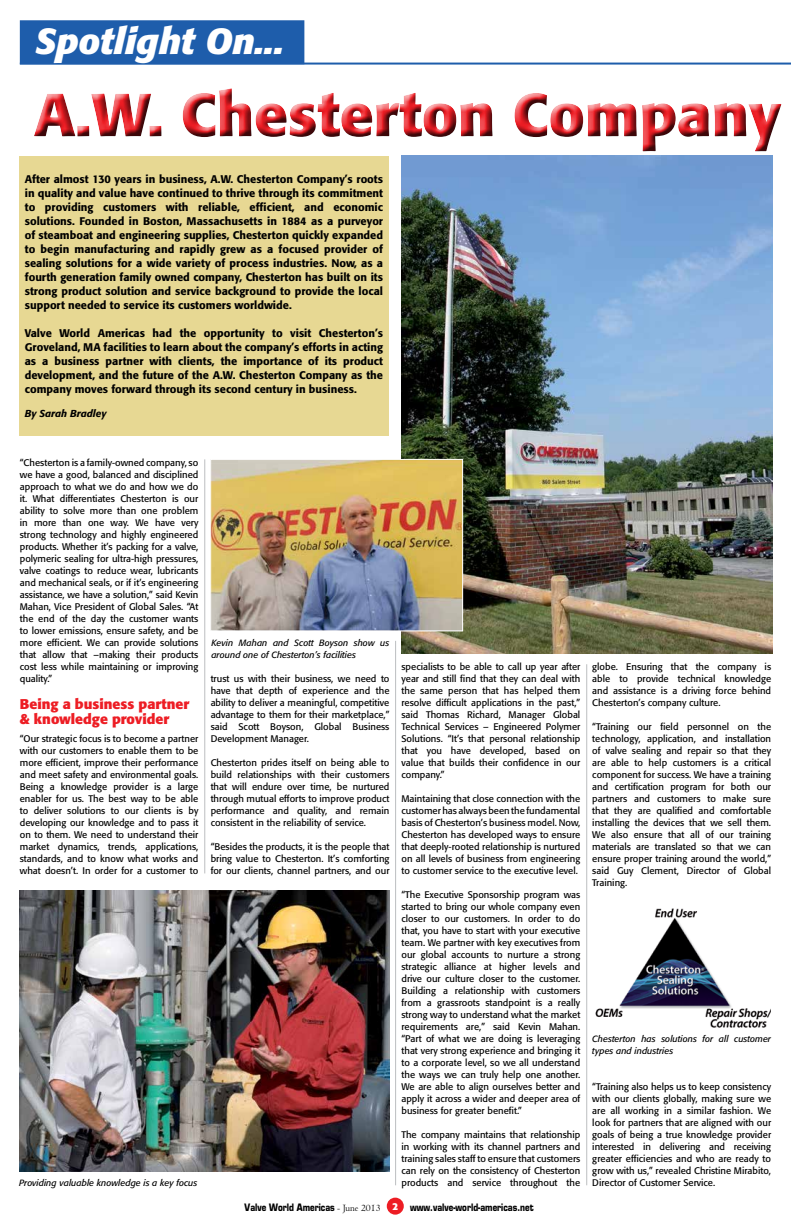
<style>
.page{position:relative;width:791px;height:1225px;background:#fff}
.page>*{position:absolute;margin:0;border:0;box-sizing:border-box;transform-origin:0 0}
.t1{font:700 60px "Formata";letter-spacing:-.005em;color:#ed1d24}
.t2{font:italic 700 36px "Formata";color:#fff}
.t3{font:700 14px/15px "Formata";color:#ed1d24}
.t4{font:500 11px/14px "Formata";color:#000;text-align:justify}
.t5{font:700 10px "Eurostile";color:#000;scale:.8 1}
.t6{font:italic 500 10px "Formata";color:#000}
.t7{font:9.5px/12px "Formata";color:#000;text-align:justify}
.t8{font:italic 9px/12px "Formata";color:#000}
.s1{font-family:"Centaur";font-weight:400}
.s2{font-family:"Formata";color:#fff}
</style>
<div class="page">
<hr style="left:20px;top:63px;width:771px;height:2px;background:#1e5dab">
<div style="left:20px;top:20px;width:284px;height:44px;background:#1e5dab"></div>
<hr style="left:204px;top:459px;width:1px;height:414px;background:#bcbec0">
<hr style="left:395px;top:641px;width:1px;height:544px;background:#bcbec0">
<hr style="left:586px;top:664px;width:1px;height:521px;background:#bcbec0">
<div style="left:387px;top:1197px;width:17px;height:17px;background:#ed1d24;border-radius:50%"></div>
<div style="left:19px;top:156px;width:370px;height:279px;background:#e7d893"></div>
<div style="left:28px;top:84px;width:763px;height:68px;background:#000;opacity:.75"></div>
<img style="left:20px;top:890px;width:369px;height:281px">
<img style="left:595px;top:908px;width:176px;height:120px">
<img style="left:402px;top:156px;width:370px;height:497px">
<img style="left:212px;top:461px;width:249px;height:168px">
<div style="left:210px;top:459px;width:253px;height:172px;border:1px solid #fff"></div>
<h2 class="t2" style="left:35px;top:19px;width:251px">Spotlight On...</h2>
<h1 class="t1" style="left:34px;top:77px;width:749px">A.W. Chesterton Company</h1>
<p class="t4" style="left:25px;top:172px;width:360px">After almost 130 years in business, A.W. Chesterton Company’s roots in quality and value have continued to thrive through its commitment to providing customers with reliable, efficient, and economic solutions. Founded in Boston, Massachusetts in 1884 as a purveyor of steamboat and engineering supplies, Chesterton quickly expanded to begin manufacturing and rapidly grew as a focused provider of sealing solutions for a wide variety of process industries. Now, as a fourth generation family owned company, Chesterton has built on its strong product solution and service background to provide the local support needed to service its customers worldwide.</p>
<p class="t4" style="left:25px;top:326px;width:360px">Valve World Americas had the opportunity to visit Chesterton’s Groveland, MA facilities to learn about the company’s efforts in acting as a business partner with clients, the importance of its product development, and the future of the A.W. Chesterton Company as the company moves forward through its second century in business.</p>
<p class="t6" style="left:25px;top:407px;width:83px">By Sarah Bradley</p>
<p class="t7" style="left:20px;top:457px;width:180px">“Chesterton is a family-owned company, so we have a good, balanced and disciplined approach to what we do and how we do it. What differentiates Chesterton is our ability to solve more than one problem in more than one way. We have very strong technology and highly engineered products. Whether it’s packing for a valve, polymeric sealing for ultra-high pressures, valve coatings to reduce wear, lubricants and mechanical seals, or if it’s engineering assistance, we have a solution,” said Kevin Mahan, Vice President of Global Sales. “At the end of the day the customer wants to lower emissions, ensure safety, and be more efficient. We can provide solutions that allow that –making their products cost less while maintaining or improving quality.”</p>
<h3 class="t3" style="left:20px;top:696px;width:171px">Being a business partner &amp; knowledge provider</h3>
<p class="t7" style="left:20px;top:733px;width:180px">“Our strategic focus is to become a partner with our customers to enable them to be more efficient, improve their performance and meet safety and environmental goals.<br>Being a knowledge provider is a large enabler for us. The best way to be able to deliver solutions to our clients is by developing our knowledge and to pass it on to them. We need to understand their market dynamics, trends, applications, standards, and to know what works and what doesn’t. In order for a customer to</p>
<p class="t8" style="left:19px;top:1177px;width:180px">Providing valuable knowledge is a key focus</p>
<p class="t8" style="left:211px;top:637px;width:180px">Kevin Mahan and Scott Boyson show us around one of Chesterton’s facilities</p>
<p class="t7" style="left:211px;top:673px;width:180px">trust us with their business, we need to have that depth of experience and the ability to deliver a meaningful, competitive advantage to them for their marketplace,” said Scott Boyson, Global Business Development Manager.</p>
<p class="t7" style="left:211px;top:757px;width:180px">Chesterton prides itself on being able to build relationships with their customers that will endure over time, be nurtured through mutual efforts to improve product performance and quality, and remain consistent in the reliability of service.</p>
<p class="t7" style="left:211px;top:841px;width:180px">“Besides the products, it is the people that bring value to Chesterton. It’s comforting for our clients, channel partners, and our</p>
<p class="t7" style="left:401px;top:661px;width:180px">specialists to be able to call up year after year and still find that they can deal with the same person that has helped them resolve difficult applications in the past,” said Thomas Richard, Manager Global Technical Services – Engineered Polymer Solutions. “It’s that personal relationship that you have developed, based on value that builds their confidence in our company.”</p>
<p class="t7" style="left:401px;top:793px;width:180px">Maintaining that close connection with the customer has always been the fundamental basis of Chesterton’s business model. Now, Chesterton has developed ways to ensure that deeply-rooted relationship is nurtured on all levels of business from engineering to customer service to the executive level.</p>
<p class="t7" style="left:401px;top:889px;width:180px">“The Executive Sponsorship program was started to bring our whole company even closer to our customers. In order to do that, you have to start with your executive team. We partner with key executives from our global accounts to nurture a strong strategic alliance at higher levels and drive our culture closer to the customer.<br>Building a relationship with customers from a grassroots standpoint is a really strong way to understand what the market requirements are,” said Kevin Mahan. “Part of what we are doing is leveraging that very strong experience and bringing it to a corporate level, so we all understand the ways we can truly help one another.<br>We are able to align ourselves better and apply it across a wider and deeper area of business for greater benefit.”</p>
<p class="t7" style="left:401px;top:1129px;width:180px">The company maintains that relationship in working with its channel partners and training sales staff to ensure that customers can rely on the consistency of Chesterton products and service throughout the</p>
<p class="t5" style="left:245px;top:1201px;width:363px">Valve World Americas <span class="s1">- June 2013</span> <span class="s2">2</span> www.valve-world-americas.net</p>
<p class="t7" style="left:592px;top:661px;width:180px">globe. Ensuring that the company is able to provide technical knowledge and assistance is a driving force behind Chesterton’s company culture.</p>
<p class="t7" style="left:592px;top:721px;width:180px">“Training our field personnel on the technology, application, and installation of valve sealing and repair so that they are able to help customers is a critical component for success. We have a training and certification program for both our partners and customers to make sure that they are qualified and comfortable installing the devices that we sell them.<br>We also ensure that all of our training materials are translated so that we can ensure proper training around the world,” said Guy Clement, Director of Global Training.</p>
<p class="t8" style="left:592px;top:1033px;width:180px">Chesterton has solutions for all customer types and industries</p>
<p class="t7" style="left:592px;top:1081px;width:180px">“Training also helps us to keep consistency with our clients globally, making sure we are all working in a similar fashion. We look for partners that are aligned with our goals of being a true knowledge provider interested in delivering and receiving greater efficiencies and who are ready to grow with us,” revealed Christine Mirabito, Director of Customer Service.</p>
</div>
